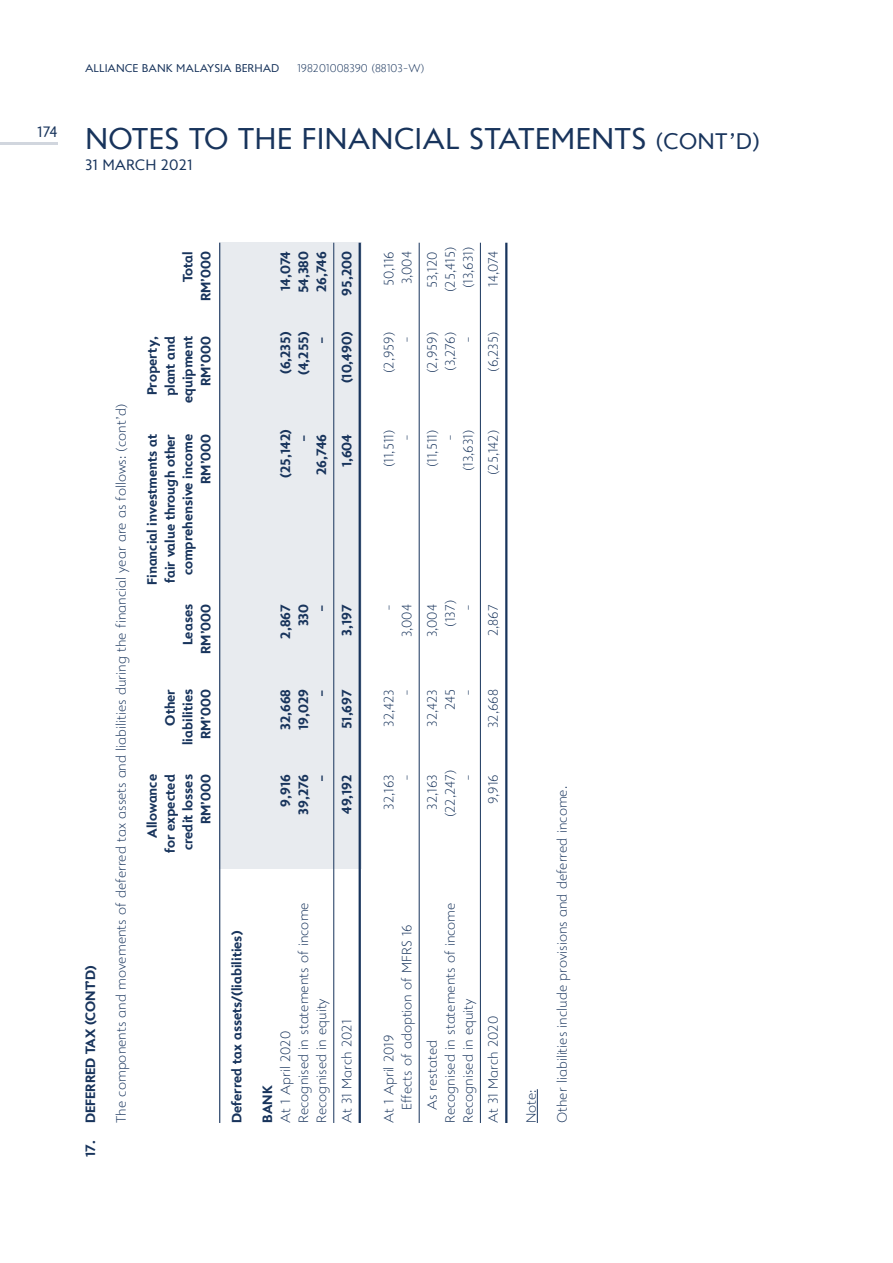
<style>
.page{position:relative;width:893px;height:1263px;background:#fff}
.page>*{position:absolute;margin:0;border:0;box-sizing:border-box;transform-origin:0 0}
.t1{font:700 30px "Alliance";color:#18345c}
.t2{font:700 15px "Alliance";color:#18345c}
.t3{font:500 13.5px "Alliance";color:#18345c}
.t4{font:800 13.5px "Alliance";color:#18345c}
.t5{font:700 11.25px "Alliance";color:#18345c}
.t6{font:500 11.25px "Alliance";color:#18345c}
.s1{font-size:22.5px}
</style>
<div class="page">
<hr style="left:0;top:142px;width:58px;height:3px;background:#d1d6de">
<div style="left:220px;top:242px;width:142px;height:627px;background:#e8ebef"></div>
<hr style="left:219px;top:243px;width:1px;height:880px;background:#18345c">
<hr style="left:333px;top:243px;width:1px;height:880px;background:#18345c">
<hr style="left:359px;top:243px;width:2px;height:880px;background:#18345c">
<hr style="left:419px;top:243px;width:1px;height:880px;background:#18345c">
<hr style="left:480px;top:243px;width:1px;height:880px;background:#18345c">
<hr style="left:505px;top:243px;width:2px;height:880px;background:#18345c">
<hr style="left:537px;top:1089px;width:1px;height:34px;background:#18345c">
<p class="t5" style="left:85px;top:62px;width:196px">ALLIANCE BANK MALAYSIA BERHAD</p>
<p class="t6" style="left:297px;top:62px;width:129px">198201008390 (88103-W)</p>
<h1 class="t1" style="left:37px;top:122px;width:724px"><sup>174</sup> NOTES TO THE FINANCIAL STATEMENTS <span class="s1">(CONT’D)</span></h1>
<p class="t2" style="left:85px;top:156px;width:109px">31 MARCH 2021</p>
<p class="t4" style="left:83px;top:1157px;width:193px;rotate:-90deg">17. DEFERRED TAX (CONT’D)</p>
<p class="t3" style="left:114px;top:1123px;width:720px;rotate:-90deg">The components and movements of deferred tax assets and liabilities during the financial year are as follows: (cont’d)</p>
<p class="t4" style="left:181px;top:282px;width:33px;rotate:-90deg">Total</p>
<p class="t4" style="left:199px;top:301px;width:51px;rotate:-90deg">RM’000</p>
<p class="t4" style="left:181px;top:403px;width:69px;rotate:-90deg">equipment</p>
<p class="t4" style="left:163px;top:396px;width:61px;rotate:-90deg">plant and</p>
<p class="t4" style="left:199px;top:386px;width:51px;rotate:-90deg">RM’000</p>
<p class="t4" style="left:145px;top:395px;width:61px;rotate:-90deg">Property,</p>
<p class="t4" style="left:163px;top:583px;width:151px;rotate:-90deg">fair value through other</p>
<p class="t4" style="left:145px;top:585px;width:152px;rotate:-90deg">Financial investments at</p>
<p class="t4" style="left:181px;top:575px;width:143px;rotate:-90deg">comprehensive income</p>
<p class="t4" style="left:199px;top:484px;width:51px;rotate:-90deg">RM’000</p>
<p class="t4" style="left:181px;top:645px;width:43px;rotate:-90deg">Leases</p>
<p class="t4" style="left:199px;top:654px;width:51px;rotate:-90deg">RM’000</p>
<p class="t4" style="left:163px;top:726px;width:38px;rotate:-90deg">Other</p>
<p class="t4" style="left:181px;top:745px;width:57px;rotate:-90deg">liabilities</p>
<p class="t4" style="left:199px;top:739px;width:51px;rotate:-90deg">RM’000</p>
<p class="t4" style="left:163px;top:853px;width:80px;rotate:-90deg">for expected</p>
<p class="t4" style="left:145px;top:838px;width:65px;rotate:-90deg">Allowance</p>
<p class="t4" style="left:181px;top:850px;width:78px;rotate:-90deg">credit losses</p>
<p class="t4" style="left:199px;top:824px;width:51px;rotate:-90deg">RM’000</p>
<p class="t4" style="left:278px;top:291px;width:41px;rotate:-90deg">14,074</p>
<p class="t4" style="left:296px;top:293px;width:44px;rotate:-90deg">54,380</p>
<p class="t4" style="left:314px;top:292px;width:42px;rotate:-90deg">26,746</p>
<p class="t4" style="left:339px;top:296px;width:46px;rotate:-90deg">95,200</p>
<p class="t4" style="left:278px;top:374px;width:44px;rotate:-90deg">(6,235)</p>
<p class="t4" style="left:296px;top:375px;width:45px;rotate:-90deg">(4,255)</p>
<p class="t4" style="left:314px;top:344px;width:9px;rotate:-90deg">-</p>
<p class="t4" style="left:339px;top:383px;width:53px;rotate:-90deg">(10,490)</p>
<p class="t4" style="left:278px;top:478px;width:50px;rotate:-90deg">(25,142)</p>
<p class="t4" style="left:296px;top:442px;width:9px;rotate:-90deg">-</p>
<p class="t4" style="left:314px;top:475px;width:42px;rotate:-90deg">26,746</p>
<p class="t4" style="left:339px;top:467px;width:35px;rotate:-90deg">1,604</p>
<p class="t4" style="left:296px;top:626px;width:24px;rotate:-90deg">330</p>
<p class="t4" style="left:278px;top:639px;width:36px;rotate:-90deg">2,867</p>
<p class="t4" style="left:314px;top:612px;width:9px;rotate:-90deg">-</p>
<p class="t4" style="left:339px;top:636px;width:33px;rotate:-90deg">3,197</p>
<p class="t4" style="left:278px;top:730px;width:42px;rotate:-90deg">32,668</p>
<p class="t4" style="left:296px;top:730px;width:42px;rotate:-90deg">19,029</p>
<p class="t4" style="left:314px;top:697px;width:9px;rotate:-90deg">-</p>
<p class="t4" style="left:339px;top:729px;width:41px;rotate:-90deg">51,697</p>
<p class="t4" style="left:278px;top:807px;width:34px;rotate:-90deg">9,916</p>
<p class="t4" style="left:296px;top:814px;width:42px;rotate:-90deg">39,276</p>
<p class="t4" style="left:314px;top:782px;width:9px;rotate:-90deg">-</p>
<p class="t4" style="left:339px;top:814px;width:41px;rotate:-90deg">49,192</p>
<p class="t4" style="left:229px;top:1123px;width:194px;rotate:-90deg">Deferred tax assets/(liabilities)</p>
<p class="t3" style="left:296px;top:1123px;width:222px;rotate:-90deg">Recognised in statements of income</p>
<p class="t3" style="left:314px;top:1123px;width:126px;rotate:-90deg">Recognised in equity</p>
<p class="t3" style="left:278px;top:1123px;width:93px;rotate:-90deg">At 1 April 2020</p>
<p class="t4" style="left:260px;top:1123px;width:39px;rotate:-90deg">BANK</p>
<p class="t3" style="left:339px;top:1123px;width:105px;rotate:-90deg">At 31 March 2021</p>
<p class="t3" style="left:400px;top:284px;width:35px;rotate:-90deg">3,004</p>
<p class="t3" style="left:382px;top:286px;width:37px;rotate:-90deg">50,116</p>
<p class="t3" style="left:443px;top:292px;width:47px;rotate:-90deg">(25,415)</p>
<p class="t3" style="left:461px;top:288px;width:43px;rotate:-90deg">(13,631)</p>
<p class="t3" style="left:425px;top:288px;width:38px;rotate:-90deg">53,120</p>
<p class="t3" style="left:486px;top:287px;width:37px;rotate:-90deg">14,074</p>
<p class="t3" style="left:382px;top:373px;width:43px;rotate:-90deg">(2,959)</p>
<p class="t3" style="left:400px;top:343px;width:8px;rotate:-90deg">-</p>
<p class="t3" style="left:425px;top:373px;width:43px;rotate:-90deg">(2,959)</p>
<p class="t3" style="left:443px;top:371px;width:40px;rotate:-90deg">(3,276)</p>
<p class="t3" style="left:461px;top:343px;width:8px;rotate:-90deg">-</p>
<p class="t3" style="left:486px;top:372px;width:41px;rotate:-90deg">(6,235)</p>
<p class="t3" style="left:382px;top:467px;width:39px;rotate:-90deg">(11,511)</p>
<p class="t3" style="left:400px;top:441px;width:8px;rotate:-90deg">-</p>
<p class="t3" style="left:425px;top:467px;width:39px;rotate:-90deg">(11,511)</p>
<p class="t3" style="left:443px;top:441px;width:8px;rotate:-90deg">-</p>
<p class="t3" style="left:461px;top:471px;width:43px;rotate:-90deg">(13,631)</p>
<p class="t3" style="left:486px;top:475px;width:47px;rotate:-90deg">(25,142)</p>
<p class="t3" style="left:382px;top:611px;width:8px;rotate:-90deg">-</p>
<p class="t3" style="left:400px;top:637px;width:35px;rotate:-90deg">3,004</p>
<p class="t3" style="left:443px;top:627px;width:28px;rotate:-90deg">(137)</p>
<p class="t3" style="left:425px;top:637px;width:35px;rotate:-90deg">3,004</p>
<p class="t3" style="left:461px;top:611px;width:8px;rotate:-90deg">-</p>
<p class="t3" style="left:486px;top:636px;width:33px;rotate:-90deg">2,867</p>
<p class="t3" style="left:382px;top:727px;width:39px;rotate:-90deg">32,423</p>
<p class="t3" style="left:400px;top:696px;width:8px;rotate:-90deg">-</p>
<p class="t3" style="left:425px;top:727px;width:39px;rotate:-90deg">32,423</p>
<p class="t3" style="left:443px;top:710px;width:22px;rotate:-90deg">245</p>
<p class="t3" style="left:461px;top:696px;width:8px;rotate:-90deg">-</p>
<p class="t3" style="left:486px;top:728px;width:40px;rotate:-90deg">32,668</p>
<p class="t3" style="left:382px;top:810px;width:37px;rotate:-90deg">32,163</p>
<p class="t3" style="left:400px;top:781px;width:8px;rotate:-90deg">-</p>
<p class="t3" style="left:443px;top:817px;width:49px;rotate:-90deg">(22,247)</p>
<p class="t3" style="left:425px;top:810px;width:37px;rotate:-90deg">32,163</p>
<p class="t3" style="left:461px;top:781px;width:8px;rotate:-90deg">-</p>
<p class="t3" style="left:486px;top:804px;width:32px;rotate:-90deg">9,916</p>
<p class="t3" style="left:400px;top:1110px;width:187px;rotate:-90deg">Effects of adoption of MFRS 16</p>
<p class="t3" style="left:382px;top:1123px;width:90px;rotate:-90deg">At 1 April 2019</p>
<p class="t3" style="left:443px;top:1123px;width:222px;rotate:-90deg">Recognised in statements of income</p>
<p class="t3" style="left:461px;top:1123px;width:126px;rotate:-90deg">Recognised in equity</p>
<p class="t3" style="left:425px;top:1110px;width:72px;rotate:-90deg">As restated</p>
<p class="t3" style="left:486px;top:1123px;width:109px;rotate:-90deg">At 31 March 2020</p>
<p class="t3" style="left:524px;top:1123px;width:35px;rotate:-90deg">Note:</p>
<p class="t3" style="left:555px;top:1123px;width:338px;rotate:-90deg">Other liabilities include provisions and deferred income.</p>
</div>
